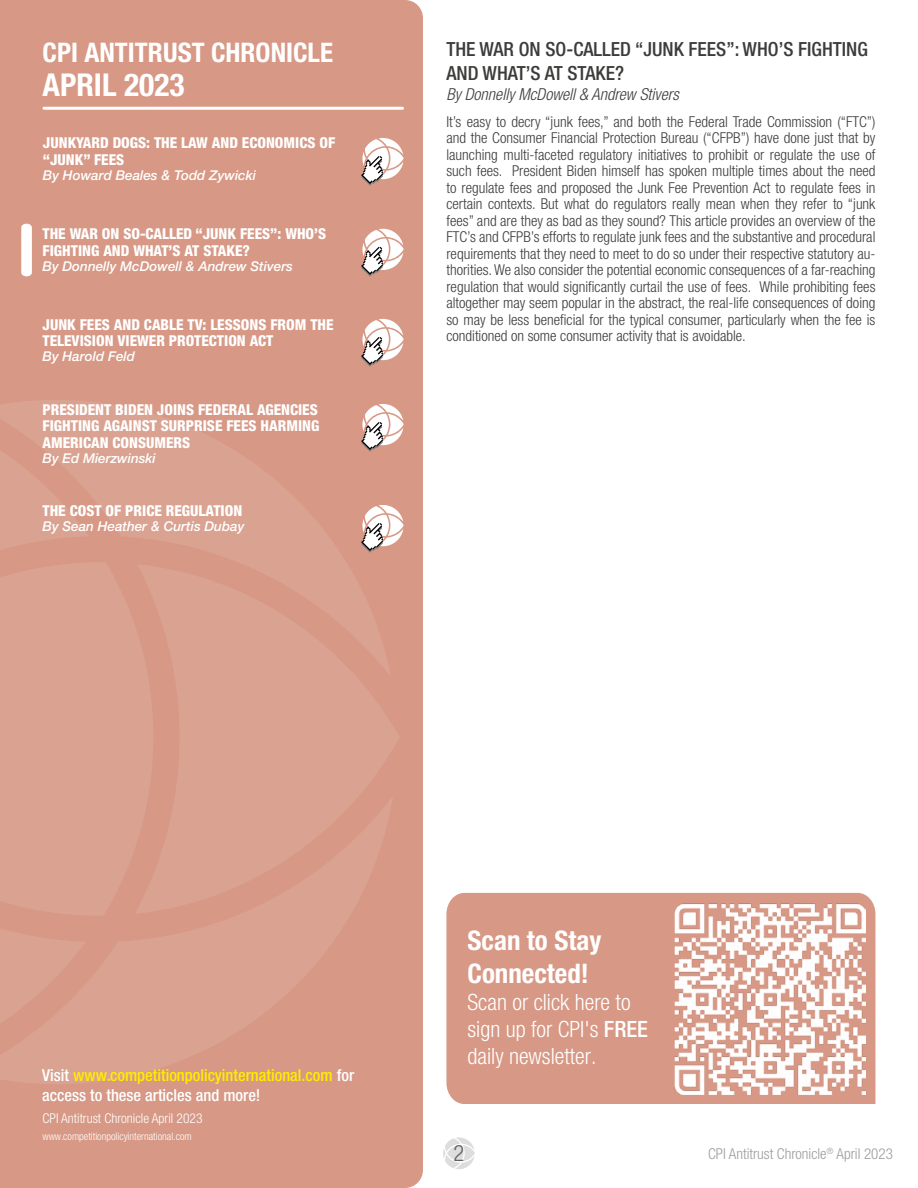
<style>
.page{position:relative;width:918px;height:1188px;background:#fff}
.page>*{position:absolute;margin:0;border:0;box-sizing:border-box;transform-origin:0 0}
.t1{font:700 condensed 31.5px "Helvetica Neue LT Std";color:#fff}
.t2{font:700 condensed 27px/32.4px "Helvetica Neue LT Std";color:#fff}
.t3{font:300 condensed 22.5px/27px "Helvetica Neue LT Std";color:#fff}
.t4{font:300 condensed 22.5px "Helvetica Neue LT Std";color:#646363}
.t5{font:500 condensed 19.5px/23.4px "Helvetica Neue LT Std";color:#3c3c3b}
.t6{font:500 condensed 16.5px/19.8px "Helvetica Neue LT Std";color:#ffed00}
.t7{font:italic 300 condensed 16.5px "Helvetica Neue LT Std";color:#3c3c3b}
.t8{font:300 condensed 15px/16.5px "Helvetica Neue LT Std";color:#3c3c3b;text-align:justify}
.t9{font:800 condensed 15px/16.5px "Helvetica Neue LT Std";color:#fff}
.t10{font:300 condensed 15px "Helvetica Neue LT Std";color:#9d9d9c}
.t11{font:italic 500 13.5px "Helvetica Neue LT Std";color:#fff}
.t12{font:300 condensed 13.5px "Helvetica Neue LT Std";color:#fff}
.t13{font:300 condensed 10.5px "Helvetica Neue LT Std";color:#fff}
.s1{color:#fff}
.s2{font-weight:500}
</style>
<div class="page">
<svg style="left:443px;top:1137px;width:32px;height:32px"></svg>
<div style="left:446px;top:893px;width:429px;height:211px;background:#d79885"></div>
<div style="left:0;top:0;width:423px;height:1188px;background:#d79885"></div>
<div style="left:0;top:677px;width:135px;height:119px;background:#daa290"></div>
<svg style="left:0;top:796px;width:393px;height:288px;background:#d89d8b"></svg>
<svg style="left:0;top:400px;width:391px;height:277px;background:#d89d8b"></svg>
<svg style="left:135px;top:564px;width:265px;height:350px;background:#d99f8c"></svg>
<svg style="left:0;top:419px;width:89px;height:294px;background:#d99f8d"></svg>
<svg style="left:0;top:769px;width:86px;height:291px;background:#d99f8d"></svg>
<hr style="left:43px;top:107px;width:361px;height:3px;background:#fff;border-radius:2px">
<img style="left:674px;top:904px;width:192px;height:191px">
<svg style="left:361px;top:138px;width:43px;height:48px"></svg>
<svg style="left:361px;top:319px;width:43px;height:48px"></svg>
<svg style="left:361px;top:404px;width:43px;height:48px"></svg>
<svg style="left:361px;top:229px;width:43px;height:48px"></svg>
<svg style="left:21px;top:224px;width:11px;height:52px"></svg>
<svg style="left:361px;top:505px;width:43px;height:48px"></svg>
<h2 class="t2" style="left:43px;top:36px;width:292px">CPI ANTITRUST CHRONICLE</h2>
<h1 class="t1" style="left:43px;top:66px;width:144px">APRIL 2023</h1>
<p class="t9" style="left:43px;top:134px;width:294px">JUNKYARD DOGS: THE LAW AND ECONOMICS OF “JUNK” FEES</p>
<p class="t11" style="left:43px;top:167px;width:215px">By Howard Beales &amp; Todd Zywicki</p>
<p class="t9" style="left:43px;top:226px;width:285px">THE WAR ON SO-CALLED “JUNK FEES”: WHO’S<br>FIGHTING AND WHAT’S AT STAKE?</p>
<p class="t11" style="left:43px;top:258px;width:252px">By Donnelly McDowell &amp; Andrew Stivers</p>
<p class="t9" style="left:43px;top:316px;width:293px">JUNK FEES AND CABLE TV: LESSONS FROM THE<br>TELEVISION VIEWER PROTECTION ACT</p>
<p class="t11" style="left:43px;top:348px;width:94px">By Harold Feld</p>
<p class="t9" style="left:43px;top:401px;width:279px;text-align:justify">PRESIDENT BIDEN JOINS FEDERAL AGENCIES FIGHTING AGAINST SURPRISE FEES HARMING AMERICAN CONSUMERS</p>
<p class="t11" style="left:43px;top:450px;width:115px">By Ed Mierzwinski</p>
<p class="t9" style="left:43px;top:502px;width:201px">THE COST OF PRICE REGULATION</p>
<p class="t11" style="left:43px;top:518px;width:204px">By Sean Heather &amp; Curtis Dubay</p>
<h3 class="t5" style="left:446px;top:38px;width:423px">THE WAR ON SO-CALLED “JUNK FEES”: WHO’S FIGHTING<br>AND WHAT’S AT STAKE?</h3>
<p class="t7" style="left:446px;top:84px;width:234px">By Donnelly McDowell &amp; Andrew Stivers</p>
<p class="t8" style="left:446px;top:113px;width:431px">It’s easy to decry “junk fees,” and both the Federal Trade Commission (“FTC”) and the Consumer Financial Protection Bureau (“CFPB”) have done just that by launching multi-faceted regulatory initiatives to prohibit or regulate the use of such fees. President Biden himself has spoken multiple times about the need to regulate fees and proposed the Junk Fee Prevention Act to regulate fees in certain contexts. But what do regulators really mean when they refer to “junk fees” and are they as bad as they sound? This article provides an overview of the FTC’s and CFPB’s efforts to regulate junk fees and the substantive and procedural requirements that they need to meet to do so under their respective statutory au&shy;thorities. We also consider the potential economic consequences of a far-reaching regulation that would significantly curtail the use of fees. While prohibiting fees altogether may seem popular in the abstract, the real-life consequences of doing so may be less beneficial for the typical consumer, particularly when the fee is conditioned on some consumer activity that is avoidable.</p>
<p class="t6" style="left:42px;top:1065px;width:313px"><span class="s1">Visit</span> www.competitionpolicyinternational.com <span class="s1">for access to these articles and more!</span></p>
<p class="t12" style="left:43px;top:1111px;width:162px">CPI Antitrust Chronicle April 2023</p>
<p class="t13" style="left:43px;top:1130px;width:151px">www.competitionpolicyinternational.com</p>
<h2 class="t2" style="left:468px;top:924px;width:135px">Scan to Stay<br>Connected!</h2>
<h3 class="t3" style="left:468px;top:988px;width:182px">Scan or click here to sign up for CPI's <span class="s2">FREE </span>daily newsletter.</h3>
<h3 class="t4" style="left:454px;top:1141px;width:12px">2</h3>
<p class="t10" style="left:708px;top:1145px;width:186px">CPI Antitrust Chronicle<sup>®</sup> April 2023</p>
</div>
